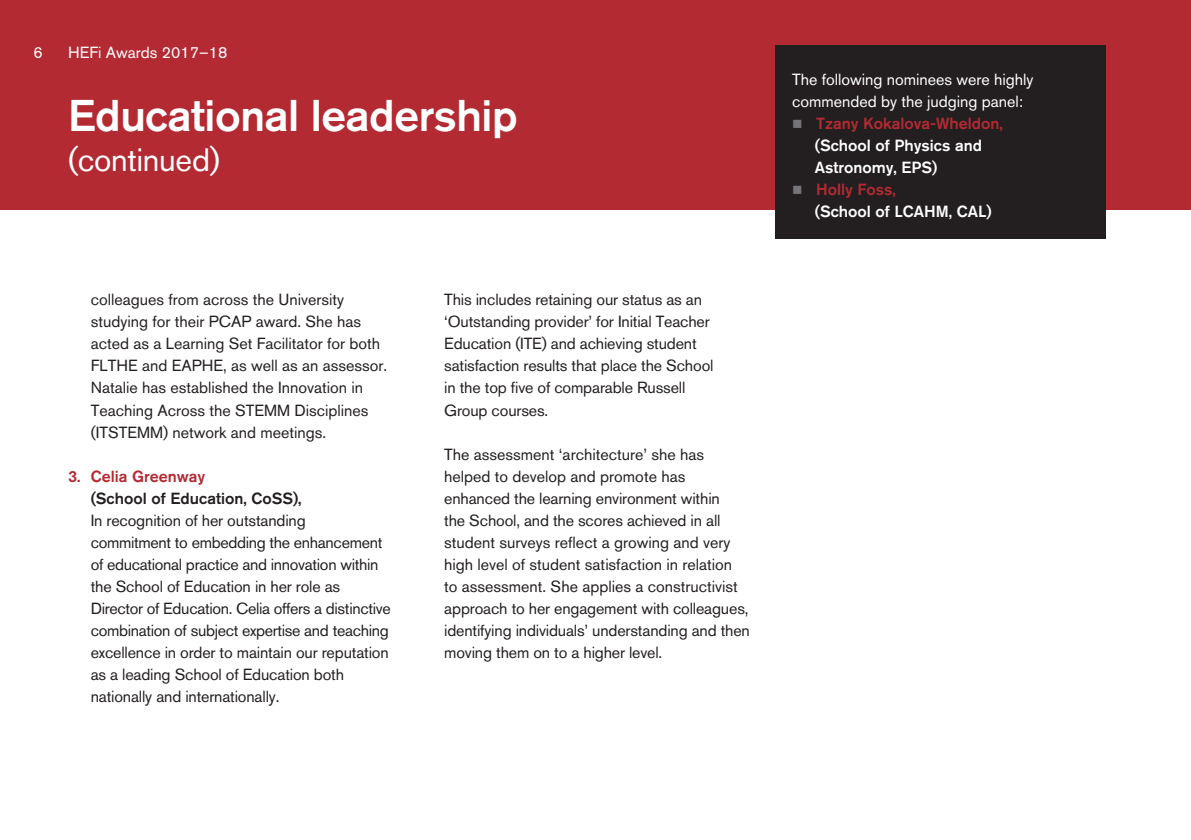
<style>
.page{position:relative;width:1191px;height:840px;background:#fff}
.page>*{position:absolute;margin:0;border:0;box-sizing:border-box;transform-origin:0 0}
.t1{font:500 44px "Akzidenz Grotesk BQ";letter-spacing:-.01em;color:#fff}
.t2{font:32px "Akzidenz Grotesk BQ";letter-spacing:-.01em;color:#fff}
.t3{font:16px/22px "Akzidenz Grotesk BQ";letter-spacing:-.01em;color:#231f20}
.t4{font:500 16px/22px "Akzidenz Grotesk BQ";color:#fff}
.t5{font:16px/22px "Akzidenz Grotesk BQ";color:#fff}
.t6{font:500 16px "Akzidenz Grotesk BQ";color:#231f20}
.t7{font:500 16px "Akzidenz Grotesk BQ";color:#b32a33}
.s1{color:#757478}
.s2{color:#b32a33}
</style>
<div class="page">
<div style="left:0;top:0;width:1191px;height:210px;background:#b32a33"></div>
<div style="left:775px;top:45px;width:331px;height:194px;background:#231f20"></div>
<p class="t5" style="left:34px;top:41px;width:11px">6</p>
<p class="t5" style="left:68px;top:41px;width:161px">HEFi Awards 2017–18</p>
<h1 class="t1" style="left:68px;top:88px;width:451px">Educational leadership</h1>
<h2 class="t2" style="left:68px;top:140px;width:153px">(continued)</h2>
<p class="t3" style="left:91px;top:288px;width:298px">colleagues from across the University studying for their PCAP award. She has acted as a Learning Set Facilitator for both FLTHE and EAPHE, as well as an assessor.<br>Natalie has established the Innovation in Teaching Across the STEMM Disciplines (ITSTEMM) network and meetings.</p>
<p class="t7" style="left:68px;top:466px;width:138px">3. Celia Greenway</p>
<p class="t6" style="left:91px;top:488px;width:212px">(School of Education, CoSS),</p>
<p class="t3" style="left:91px;top:508px;width:301px">In recognition of her outstanding<br>commitment to embedding the enhancement of educational practice and innovation within the School of Education in her role as Director of Education. Celia offers a distinctive combination of subject expertise and teaching excellence in order to maintain our reputation as a leading School of Education both nationally and internationally.</p>
<p class="t3" style="left:444px;top:288px;width:271px">This includes retaining our status as an ‘Outstanding provider’ for Initial Teacher Education (ITE) and achieving student satisfaction results that place the School in the top five of comparable Russell Group courses.</p>
<p class="t3" style="left:444px;top:442px;width:307px">The assessment ‘architecture’ she has helped to develop and promote has enhanced the learning environment within<br>the School, and the scores achieved in all student surveys reflect a growing and very high level of student satisfaction in relation<br>to assessment. She applies a constructivist approach to her engagement with colleagues, identifying individuals’ understanding and then moving them on to a higher level.</p>
<p class="t5" style="left:792px;top:68px;width:243px">The following nominees were highly commended by the judging panel:</p>
<p class="t4" style="left:814px;top:112px;width:189px;text-indent:-23px"><span class="s1">■</span> <span class="s2">Tzany Kokalova-Wheldon, </span>(School of Physics and<br>Astronomy, EPS)</p>
<p class="t4" style="left:814px;top:178px;width:178px;text-indent:-23px"><span class="s1">■</span> <span class="s2">Holly Foss,<br></span>(School of LCAHM, CAL)</p>
</div>
